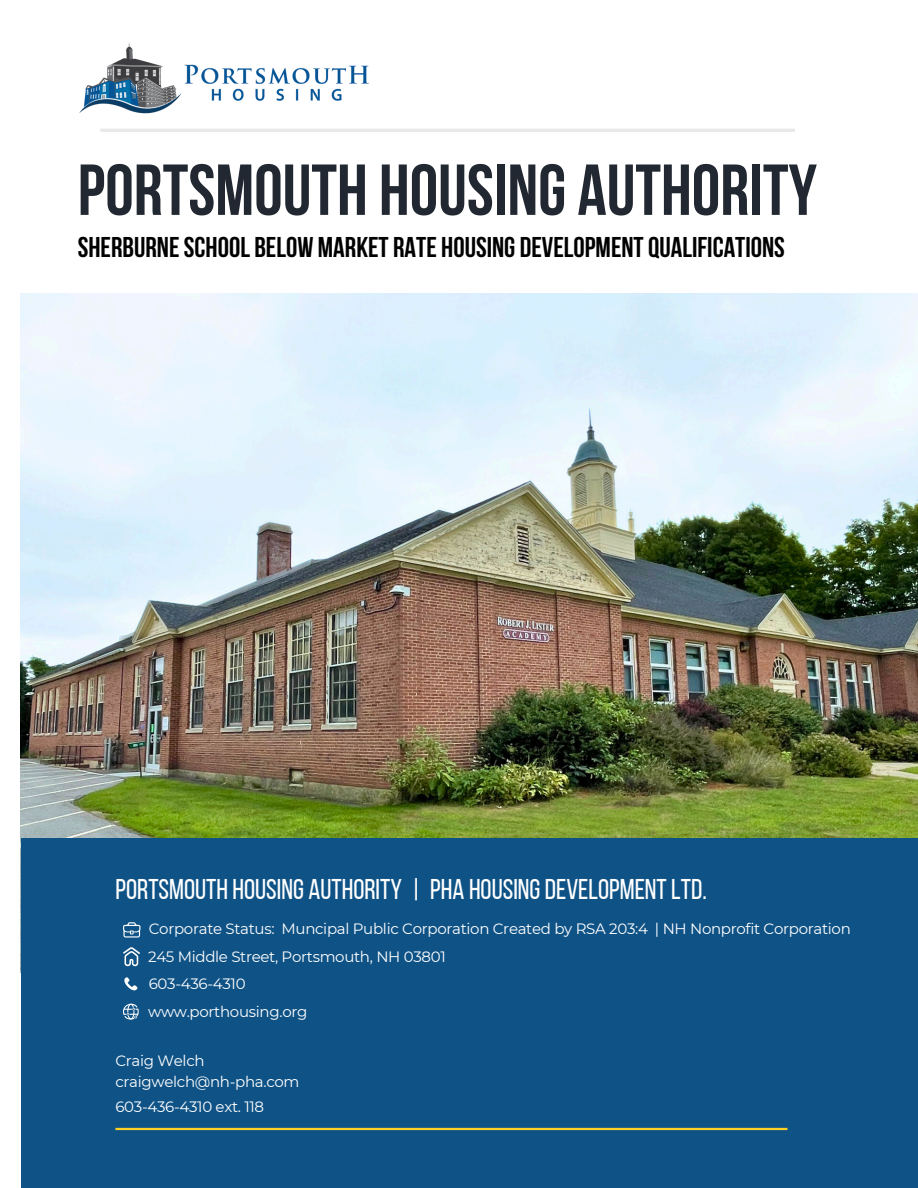
<style>
.page{position:relative;width:918px;height:1188px;background:#fff}
.page>*{position:absolute;margin:0;border:0;box-sizing:border-box;transform-origin:0 0}
.t1{font:700 72px "Bebas Neue";color:#222831}
.t2{font:700 28.5px "Bebas Neue";color:#000}
.t3{font:28.5px "Bebas Neue";color:#fff}
.t4{font:15px "Montserrat";letter-spacing:-.02em;color:#fff}
</style>
<div class="page">
<img style="left:21px;top:294px;width:896px;height:544px">
<div style="left:21px;top:838px;width:897px;height:350px;background:#0f5286"></div>
<hr style="left:115px;top:1128px;width:672px;height:2px;background:#ffd124">
<svg style="left:123px;top:1004px;width:16px;height:15px"></svg>
<svg style="left:123px;top:947px;width:17px;height:19px"></svg>
<img style="left:79px;top:43px;width:290px;height:71px">
<hr style="left:100px;top:129px;width:695px;height:3px;background:#e9e9e9">
<svg style="left:124px;top:977px;width:14px;height:14px"></svg>
<svg style="left:123px;top:922px;width:17px;height:16px"></svg>
<h2 class="t1" style="left:78px;top:161px;width:741px">PORTSMOUTH HOUSING AUTHORITY</h2>
<p class="t2" style="left:78px;top:236px;width:709px">SHERBURNESCHOOL BELOW MARKET RATE HOUSING DEVELOPMENTQUALIFICATIONS</p>
<p class="t3" style="left:115px;top:878px;width:593px">PORTSMOUTH HOUSING AUTHORITY | PHA HOUSINGDEVELOPMENTLTD.</p>
<p class="t4" style="left:149px;top:920px;width:704px">Corporate Status: Muncipal Public Corporation Created by RSA 203:4 | NH Nonprofit Corporation</p>
<p class="t4" style="left:148px;top:947px;width:299px">245 Middle Street, Portsmouth, NH 03801</p>
<p class="t4" style="left:149px;top:975px;width:98px">603-436-4310</p>
<h3 class="t4" style="left:148px;top:1002px;width:161px">www.porthousing.org</h3>
<p class="t4" style="left:115px;top:1051px;width:91px">Craig Welch</p>
<p class="t4" style="left:115px;top:1073px;width:186px">craigwelch@nh-pha.com</p>
<p class="t4" style="left:115px;top:1097px;width:150px">603-436-4310 ext. 118</p>
</div>
